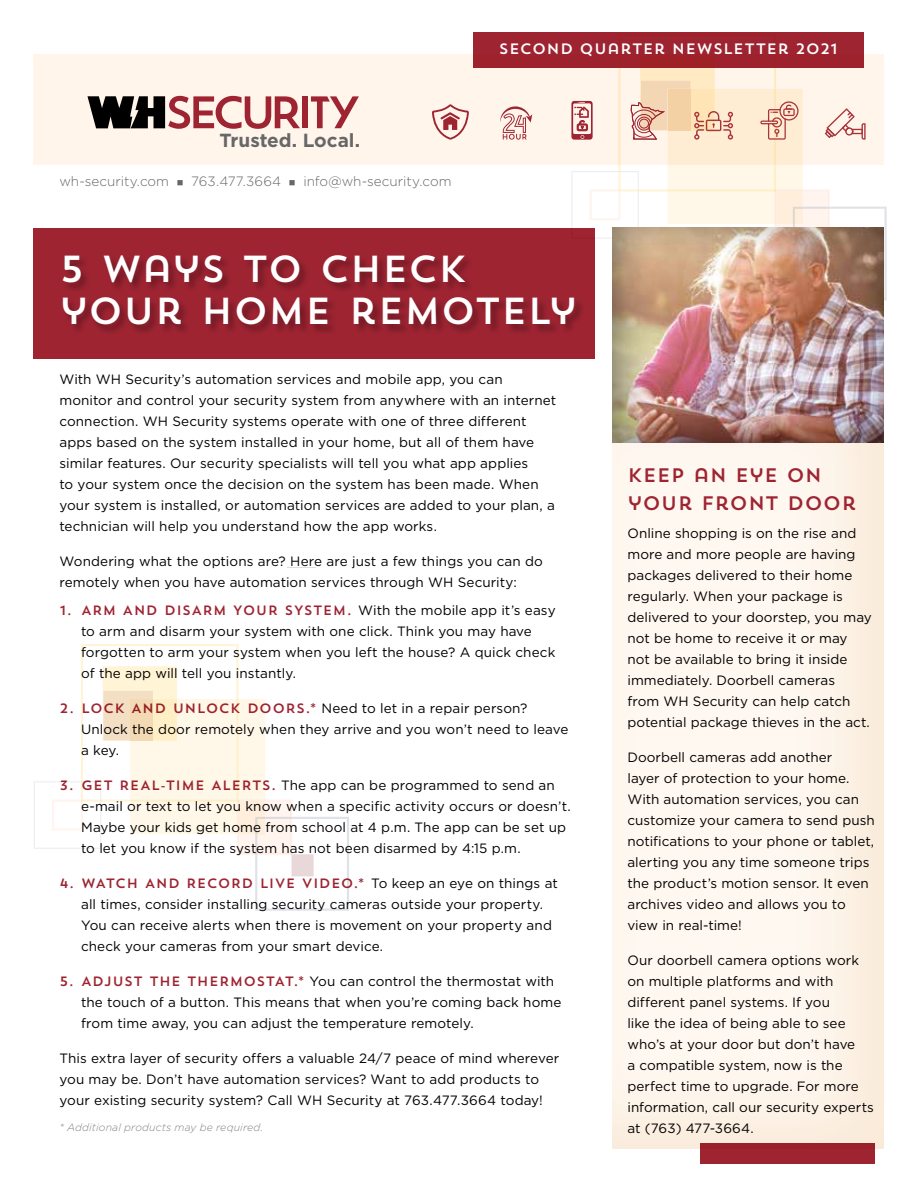
<style>
.page{position:relative;width:918px;height:1188px;background:#fff}
.page>*{position:absolute;margin:0;border:0;box-sizing:border-box;transform-origin:0 0}
.t1{font:37.5px/42px "Trend Sans One";letter-spacing:-.02em;color:#fff}
.t2{font:19.5px/28.5px "Trend Sans One";letter-spacing:-.005em;color:#9e2432}
.t3{font:700 18.9px "Gotham";color:#676668}
.t4{font:15px "Trend Sans One";letter-spacing:.01em;color:#fff}
.t5{font:13.5px/21px "Gotham";letter-spacing:.005em;color:#000}
.t6{font:13.5px "Trend Sans One";letter-spacing:.015em;color:#9e2432}
.t7{font:300 13.5px "Gotham";letter-spacing:-.005em;color:#676668}
.t8{font:italic 300 10.5px "Gotham";letter-spacing:.015em;color:#808285}
.s1{font-family:"Gotham";color:#000}
.s2{font-family:"Trend Sans One";color:#9e2432}
</style>
<div class="page">
<div style="left:33px;top:54px;width:851px;height:110px;background:#fff5ea"></div>
<div style="left:302px;top:96px;width:6px;height:32px;background:#9e2432"></div>
<svg style="left:311px;top:96px;width:48px;height:32px"></svg>
<svg style="left:87px;top:96px;width:213px;height:33px"></svg>
<div style="left:473px;top:32px;width:391px;height:36px;background:#9e2432"></div>
<svg style="left:500px;top:106px;width:32px;height:34px"></svg>
<svg style="left:432px;top:104px;width:37px;height:36px"></svg>
<svg style="left:571px;top:54px;width:316px;height:247px"></svg>
<div style="left:612px;top:438px;width:273px;height:712px;background:#f3dfc4;opacity:.61"></div>
<svg style="left:287px;top:567px;width:29px;height:1px"></svg>
<svg style="left:34px;top:644px;width:315px;height:267px"></svg>
<div style="left:610px;top:228px;width:275px;height:217px;background:#000;opacity:.47"></div>
<div style="left:700px;top:1143px;width:175px;height:21px;background:#9e2432"></div>
<div style="left:33px;top:228px;width:562px;height:130px;background:#9e2432"></div>
<div style="left:63px;top:255px;width:522px;height:80px;background:#000;opacity:.3"></div>
<h3 class="t3" style="left:219px;top:128px;width:142px">Trusted. Local.</h3>
<p class="t7" style="left:59px;top:172px;width:394px">wh-security.com ■ 763.477.3664 ■ info@wh-security.com</p>
<p class="t4" style="left:499px;top:40px;width:341px">SECOND QUARTER NEWSLETTER 2021</p>
<h1 class="t1" style="left:59px;top:247px;width:520px">5 WAYS TO CHECK<br>YOUR HOME REMOTELY</h1>
<p class="t5" style="left:59px;top:369px;width:498px">With WH Security’s automation services and mobile app, you can monitor and control your security system from anywhere with an internet connection. WH Security systems operate with one of three different apps based on the system installed in your home, but all of them have similar features. Our security specialists will tell you what app applies<br>to your system once the decision on the system has been made. When your system is installed, or automation services are added to your plan, a technician will help you understand how the app works.</p>
<p class="t5" style="left:59px;top:551px;width:485px">Wondering what the options are? Here are just a few things you can do remotely when you have automation services through WH Security:</p>
<p class="t6" style="left:59px;top:602px;width:498px">1. ARM AND DISARM YOUR SYSTEM. <span class="s1">With the mobile app it’s easy</span></p>
<p class="t5" style="left:81px;top:620px;width:476px">to arm and disarm your system with one click. Think you may have forgotten to arm your system when you left the house? A quick check of the app will tell you instantly.</p>
<p class="t5" style="left:81px;top:697px;width:489px;text-indent:-22px"><span class="s2">2. LOCK AND UNLOCK DOORS.*</span> Need to let in a repair person?<br>Unlock the door remotely when they arrive and you won’t need to leave a key.</p>
<p class="t5" style="left:81px;top:774px;width:491px;text-indent:-22px"><span class="s2">3. GET REAL-TIME ALERTS.</span> The app can be programmed to send an e-mail or text to let you know when a specific activity occurs or doesn’t.<br>Maybe your kids get home from school at 4 p.m. The app can be set up to let you know if the system has not been disarmed by 4:15 p.m.</p>
<p class="t6" style="left:59px;top:874px;width:500px">4. WATCH AND RECORD LIVE VIDEO.* <span class="s1">To keep an eye on things at</span></p>
<p class="t5" style="left:81px;top:893px;width:472px">all times, consider installing security cameras outside your property.<br>You can receive alerts when there is movement on your property and check your cameras from your smart device.</p>
<p class="t5" style="left:81px;top:970px;width:482px;text-indent:-22px"><span class="s2">5. ADJUST THE THERMOSTAT.*</span> You can control the thermostat with the touch of a button. This means that when you’re coming back home from time away, you can adjust the temperature remotely.</p>
<p class="t5" style="left:59px;top:1047px;width:501px">This extra layer of security offers a valuable 24/7 peace of mind wherever you may be. Don’t have automation services? Want to add products to your existing security system? Call WH Security at 763.477.3664 today!</p>
<p class="t8" style="left:59px;top:1120px;width:205px">* Additional products may be required.</p>
<h2 class="t2" style="left:627px;top:460px;width:231px">KEEP AN EYE ON<br>YOUR FRONT DOOR</h2>
<p class="t5" style="left:627px;top:523px;width:246px">Online shopping is on the rise and more and more people are having packages delivered to their home regularly. When your package is delivered to your doorstep, you may not be home to receive it or may not be available to bring it inside immediately. Doorbell cameras<br>from WH Security can help catch potential package thieves in the act.</p>
<p class="t5" style="left:627px;top:747px;width:249px">Doorbell cameras add another<br>layer of protection to your home.<br>With automation services, you can customize your camera to send push notifications to your phone or tablet, alerting you any time someone trips the product’s motion sensor. It even archives video and allows you to view in real-time!</p>
<p class="t5" style="left:627px;top:950px;width:248px">Our doorbell camera options work on multiple platforms and with different panel systems. If you<br>like the idea of being able to see who’s at your door but don’t have<br>a compatible system, now is the perfect time to upgrade. For more information, call our security experts at (763) 477-3664.</p>
</div>
